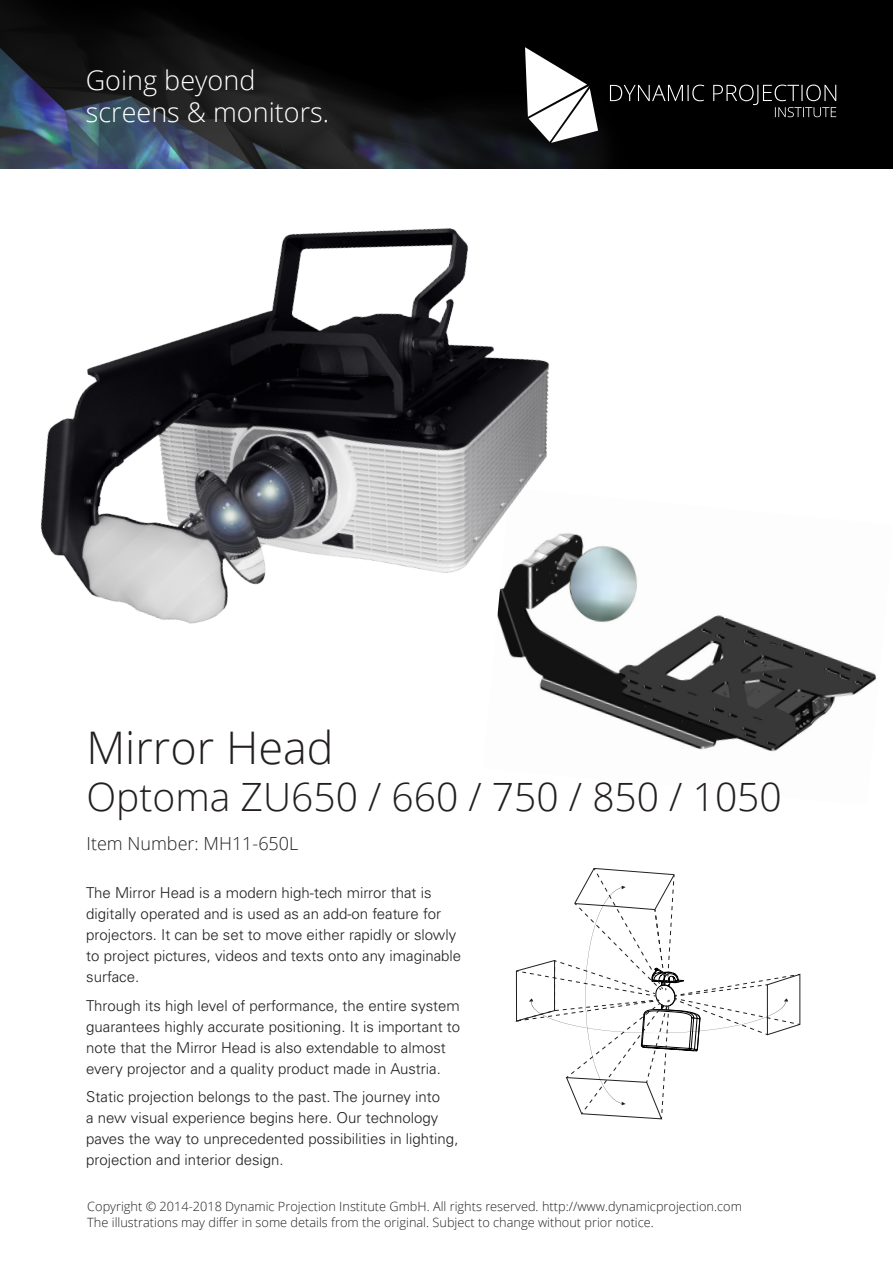
<style>
.page{position:relative;width:893px;height:1263px;background:#fff}
.page>*{position:absolute;margin:0;border:0;box-sizing:border-box;transform-origin:0 0}
.t1{font:300 45px "Open Sans";color:#231f20}
.t2{font:300 39px "Open Sans";color:#231f20}
.t3{font:300 27px/32.4px "Open Sans";color:#fff}
.t4{font:300 18px "Open Sans";color:#231f20}
.t5{font:300 15px/21px "Univers LT Std";color:#231f20}
.t6{font:300 12.75px/15.3px "Open Sans";color:#231f20}
</style>
<div class="page">
<img style="left:0;top:0;width:893px;height:169px">
<svg style="left:610px;top:85px;width:94px;height:16px;background:#323232"></svg>
<svg style="left:525px;top:47px;width:73px;height:88px"></svg>
<svg style="left:713px;top:85px;width:123px;height:32px;background:#212121"></svg>
<img style="left:603px;top:546px;width:273px;height:206px">
<svg style="left:515px;top:868px;width:285px;height:251px"></svg>
<img style="left:0;top:135px;width:607px;height:578px">
<h3 class="t3" style="left:86px;top:63px;width:245px">Going beyond screens &amp; monitors.</h3>
<p class="t1" style="left:86px;top:717px;width:249px">Mirror Head</p>
<p class="t2" style="left:86px;top:770px;width:697px">Optoma ZU650 / 660 / 750 / 850 / 1050</p>
<p class="t4" style="left:86px;top:831px;width:213px">Item Number: MH11-650L</p>
<p class="t5" style="left:86px;top:882px;width:376px">The Mirror Head is a modern high-tech mirror that is digitally operated and is used as an add-on feature for projectors. It can be set to move either rapidly or slowly to project pictures, videos and texts onto any imaginable surface.</p>
<p class="t5" style="left:86px;top:995px;width:376px">Through its high level of performance, the entire system guarantees highly accurate positioning. It is important to note that the Mirror Head is also extendable to almost every projector and a quality product made in Austria.</p>
<p class="t5" style="left:86px;top:1086px;width:374px">Static projection belongs to the past. The journey into<br>a new visual experience begins here. Our technology paves the way to unprecedented possibilities in lighting, projection and interior design.</p>
<p class="t6" style="left:87px;top:1199px;width:656px">Copyright © 2014-2018 Dynamic Projection Institute GmbH. All rights reserved. http://www.dynamicprojection.com<br>The illustrations may differ in some details from the original. Subject to change without prior notice.</p>
</div>
